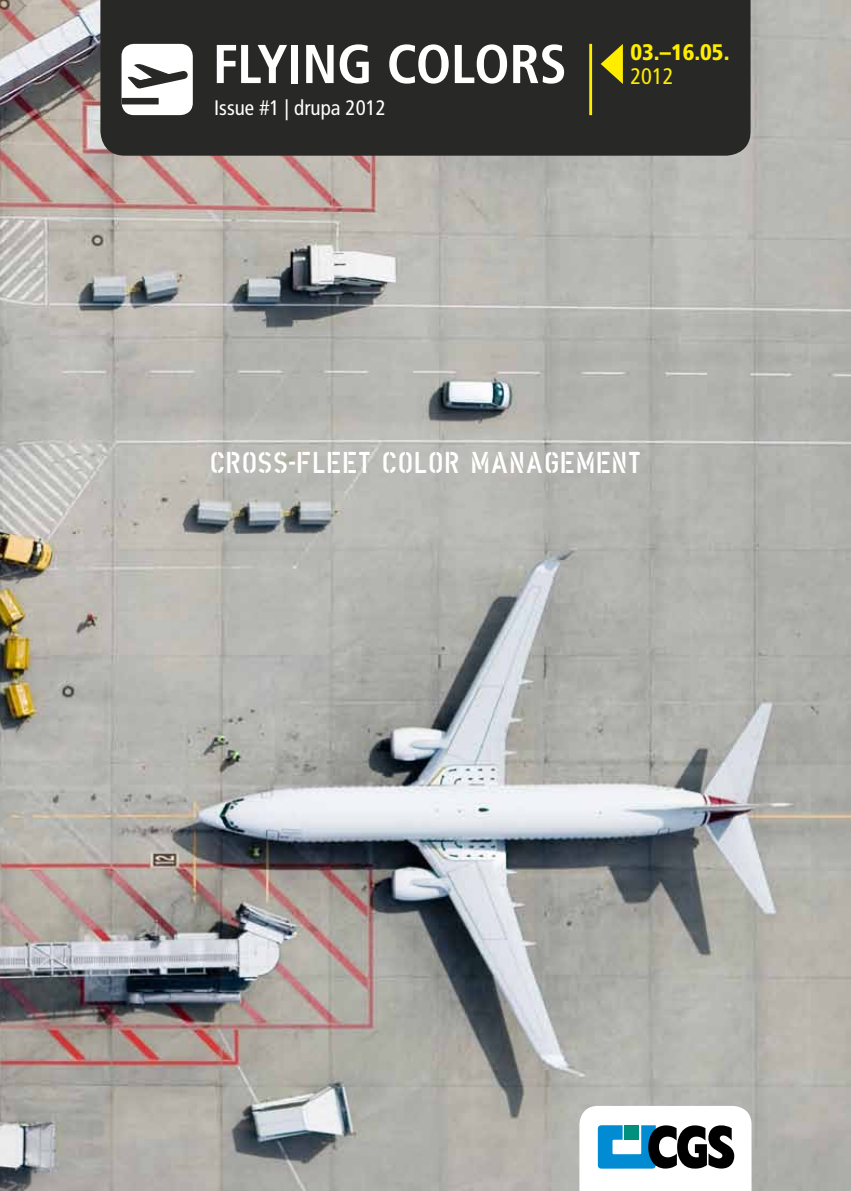
<style>
.page{position:relative;width:851px;height:1191px;background:#fff}
.page>*{position:absolute;margin:0;border:0;box-sizing:border-box;transform-origin:0 0}
.t1{font:700 condensed 54.6px "Frutiger";letter-spacing:-.01em;color:#fff}
.t2{font:30px "DIN Schablonierschrift";letter-spacing:-.01em;color:#fff}
.t3{font:900 condensed 22.5px "Frutiger";color:#ffed00}
.t4{font:condensed 22.5px "Frutiger";color:#ffed00}
.t5{font:condensed 21px "Frutiger";color:#fff}
</style>
<div class="page">
<img style="left:0;top:0;width:850px;height:1191px">
<svg style="left:579px;top:1106px;width:172px;height:85px"></svg>
<div style="left:624px;top:1125px;width:15px;height:14px;background:#00907d"></div>
<div style="left:100px;top:0;width:650px;height:156px;background:#282827"></div>
<hr style="left:589px;top:44px;width:3px;height:71px;background:#ffed00">
<svg style="left:600px;top:44px;width:22px;height:40px"></svg>
<div style="left:121px;top:44px;width:72px;height:71px;background:#fff;border-radius:12px"></div>
<div style="left:121px;top:98px;width:38px;height:6px;background:#282827"></div>
<svg style="left:127px;top:64px;width:66px;height:30px"></svg>
<h1 class="t1" style="left:213px;top:32px;width:355px">FLYING COLORS</h1>
<p class="t5" style="left:214px;top:96px;width:173px">Issue #1 | drupa 2012</p>
<p class="t3" style="left:630px;top:39px;width:101px">03.–16.05.</p>
<p class="t4" style="left:630px;top:63px;width:45px">2012</p>
<p class="t2" style="left:209px;top:446px;width:434px">CROSS-FLEET COLOR MANAGEMENT</p>
</div>
